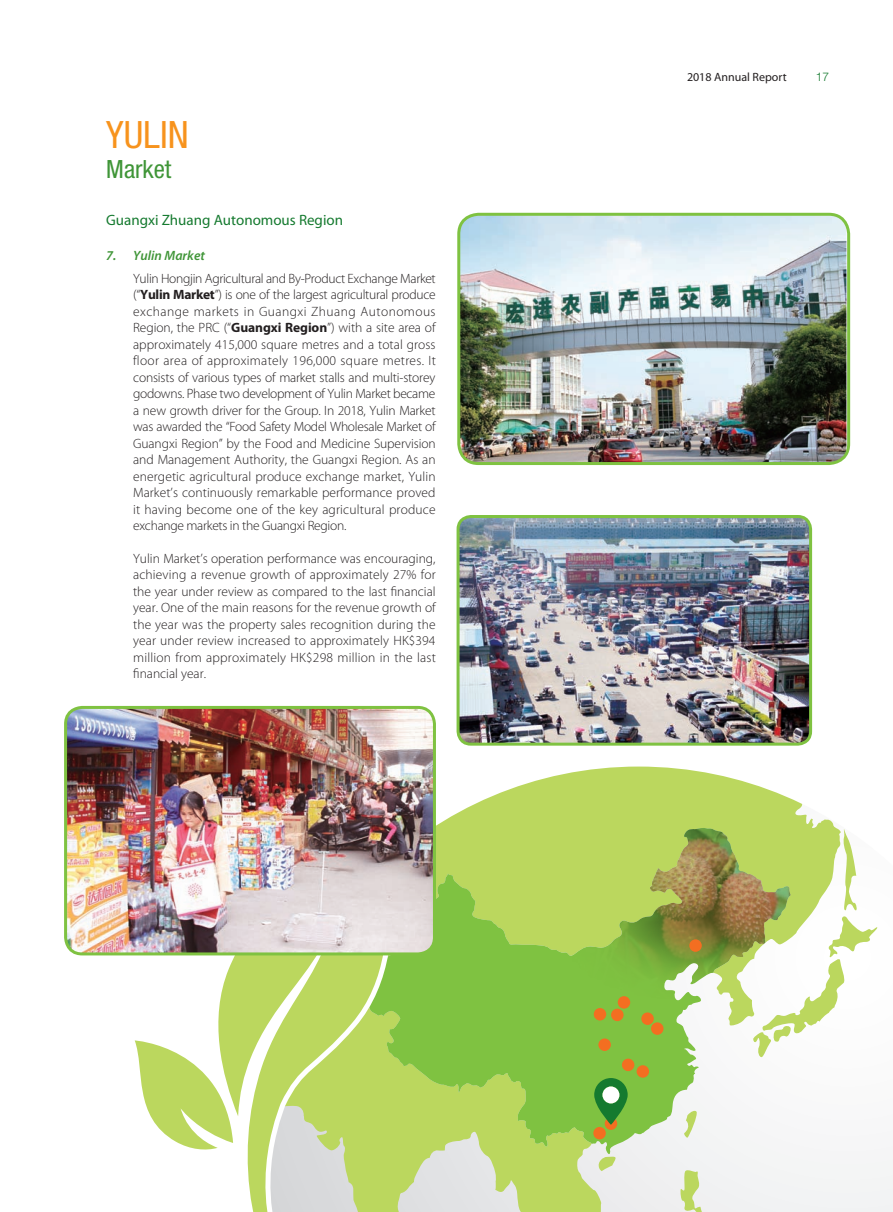
<style>
.page{position:relative;width:893px;height:1212px;background:#fff}
.page>*{position:absolute;margin:0;border:0;box-sizing:border-box;transform-origin:0 0}
.t1{font:condensed 37.8px "Helvetica Neue LT Std";color:#f7931d}
.t2{font:condensed 25.2px "Helvetica Neue LT Std";color:#3f9537}
.Body_text_2{font:15px "Myriad Pro";color:#157a2f}
.Body_text_2-2{font:300 13.5px/16.5px "Myriad Pro";letter-spacing:.01em;color:#231f20;text-align:justify}
.Body_text_2-3{font:italic 600 13.5px "Myriad Pro";color:#3f9537}
.t3{font:12px "Myriad Pro";color:#231f20}
.t4{font:300 12px "Helvetica Neue LT Std";color:#157a2f}
.s1{font-weight:700}
</style>
<div class="page">
<svg style="left:649px;top:766px;width:244px;height:446px"></svg>
<div style="left:689px;top:939px;width:13px;height:13px;background:#f36e21;border-radius:50%"></div>
<div style="left:641px;top:1012px;width:13px;height:13px;background:#f36e21;border-radius:50%"></div>
<div style="left:651px;top:1022px;width:12px;height:13px;background:#f36e21;border-radius:50%"></div>
<svg style="left:195px;top:766px;width:454px;height:446px"></svg>
<svg style="left:209px;top:955px;width:214px;height:257px;fill:#bbd75e"></svg>
<svg style="left:134px;top:1040px;width:116px;height:124px"></svg>
<img style="left:460px;top:214px;width:386px;height:248px">
<div style="left:457px;top:213px;width:393px;height:252px;border:3px solid #7fc241;border-radius:20px"></div>
<img style="left:458px;top:516px;width:350px;height:226px">
<div style="left:457px;top:515px;width:355px;height:231px;border:3px solid #7fc241;border-radius:13px"></div>
<img style="left:66px;top:707px;width:368px;height:247px">
<div style="left:64px;top:706px;width:372px;height:249px;border:3px solid #7fc241;border-radius:17px"></div>
<p class="t1" style="left:106px;top:112px;width:84px">YULIN</p>
<p class="t2" style="left:106px;top:154px;width:67px">Market</p>
<p class="Body_text_2" style="left:106px;top:211px;width:238px">Guangxi Zhuang Autonomous Region</p>
<p class="Body_text_2-3" style="left:106px;top:247px;width:100px">7. Yulin Market</p>
<p class="Body_text_2-2" style="left:133px;top:270px;width:304px">Yulin Hongjin Agricultural and By-Product Exchange Market (“<span class="s1">Yulin Market</span>”) is one of the largest agricultural produce exchange markets in Guangxi Zhuang Autonomous Region, the PRC (“<span class="s1">Guangxi Region</span>”) with a site area of approximately 415,000 square metres and a total gross floor area of approximately 196,000 square metres. It consists of various types of market stalls and multi-storey godowns. Phase two development of Yulin Market became a new growth driver for the Group. In 2018, Yulin Market was awarded the “Food Safety Model Wholesale Market of Guangxi Region” by the Food and Medicine Supervision and Management Authority, the Guangxi Region. As an energetic agricultural produce exchange market, Yulin Market’s continuously remarkable performance proved it having become one of the key agricultural produce exchange markets in the Guangxi Region.</p>
<p class="Body_text_2-2" style="left:133px;top:550px;width:304px">Yulin Market’s operation performance was encouraging, achieving a revenue growth of approximately 27% for the year under review as compared to the last financial year. One of the main reasons for the revenue growth of the year was the property sales recognition during the year under review increased to approximately HK$394 million from approximately HK$298 million in the last financial year.</p>
<p class="t3" style="left:687px;top:70px;width:101px">2018 Annual Report</p>
<p class="t4" style="left:816px;top:69px;width:15px">17</p>
</div>
